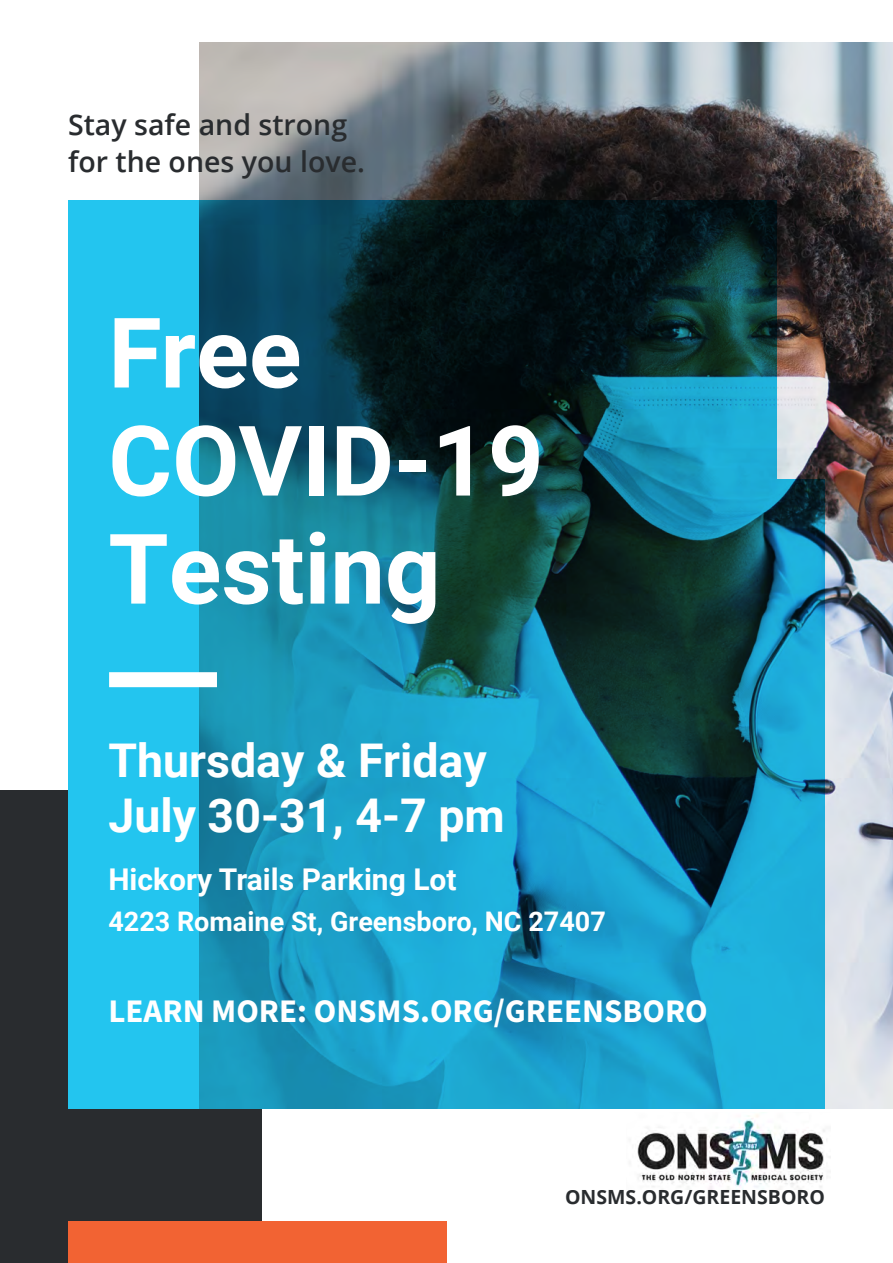
<style>
.page{position:relative;width:893px;height:1263px;background:#fff}
.page>*{position:absolute;margin:0;border:0;box-sizing:border-box;transform-origin:0 0}
._59_Header_Roboto{font:700 97.5px "Roboto";color:#fff}
._12_Roboto{font:700 46.5px "Roboto";color:#fff}
._8_Source_Sans_Pro{font:700 33px "Source Sans Pro";color:#fff}
._12_Roboto-2{font:700 30px "Roboto";color:#fff}
._8_Source_Sans_Pro-2{font:600 28.5px/37.5px "Open Sans";color:#292c2f}
._12_Roboto-3{font:700 27px "Roboto";color:#fff}
._8_Source_Sans_Pro-3{font:700 19.5px "Open Sans";color:#292c2f}
</style>
<div class="page">
<div style="left:0;top:791px;width:261px;height:472px;background:#292c2f"></div>
<div style="left:68px;top:1221px;width:378px;height:42px;background:#f26333"></div>
<div style="left:68px;top:200px;width:757px;height:908px;background:#23c5ef"></div>
<img style="left:200px;top:43px;width:693px;height:1065px">
<div style="left:109px;top:672px;width:108px;height:15px;background:#fff"></div>
<img style="left:637px;top:1114px;width:193px;height:75px">
<p class="_8_Source_Sans_Pro-2" style="left:68px;top:105px;width:298px">Stay safe and strong for the ones you love.</p>
<p class="_59_Header_Roboto" style="left:108px;top:285px;width:195px">Free</p>
<p class="_59_Header_Roboto" style="left:108px;top:393px;width:437px">COVID-19</p>
<p class="_59_Header_Roboto" style="left:108px;top:501px;width:334px">Testing</p>
<p class="_12_Roboto" style="left:108px;top:728px;width:380px">Thursday &amp; Friday</p>
<p class="_12_Roboto" style="left:108px;top:782px;width:398px">July 30-31, 4-7 pm</p>
<p class="_12_Roboto-2" style="left:108px;top:858px;width:350px">Hickory Trails Parking Lot</p>
<p class="_12_Roboto-3" style="left:108px;top:902px;width:499px">4223 Romaine St, Greensboro, NC 27407</p>
<p class="_8_Source_Sans_Pro" style="left:108px;top:989px;width:601px">LEARN MORE: ONSMS.ORG/GREENSBORO</p>
<p class="_8_Source_Sans_Pro-3" style="left:565px;top:1183px;width:261px">ONSMS.ORG/GREENSBORO</p>
</div>
